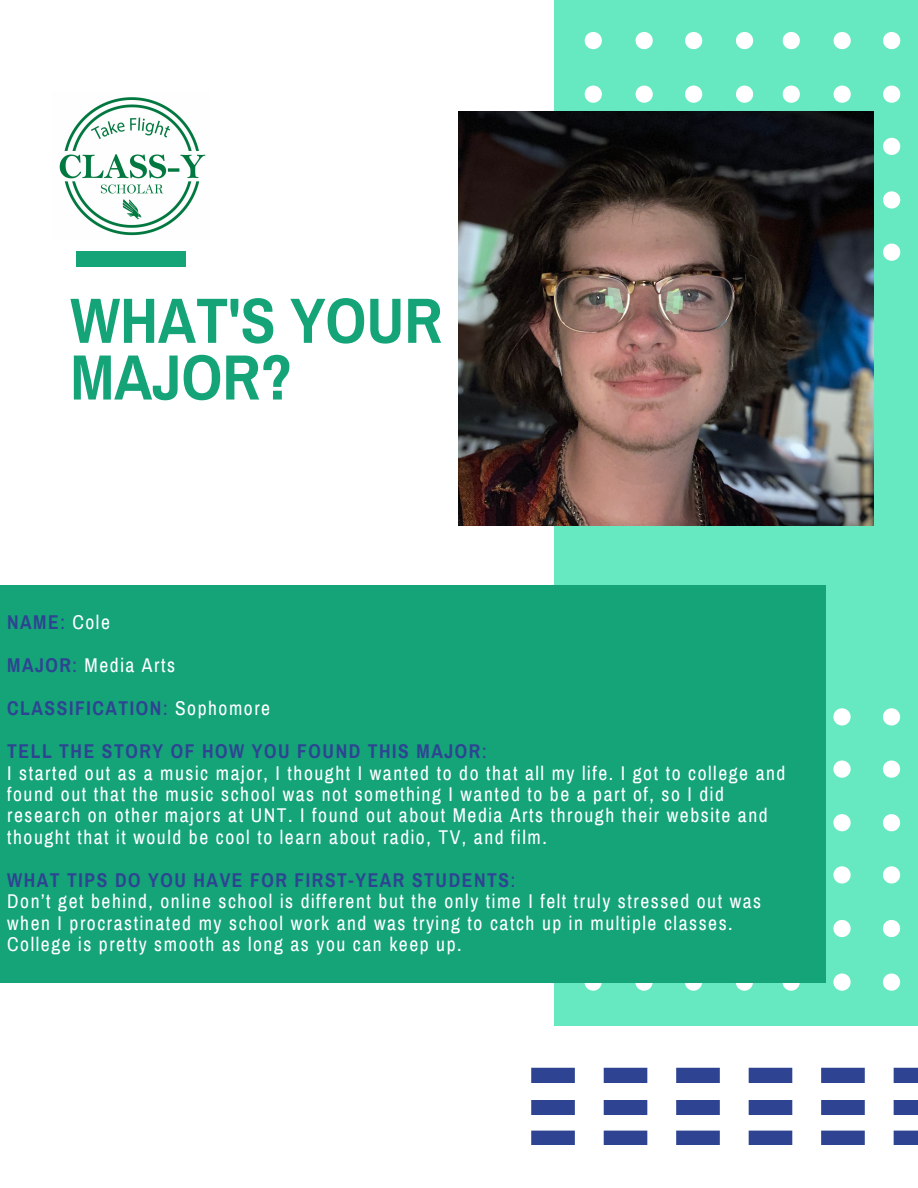
<style>
.page{position:relative;width:918px;height:1188px;background:#fff}
.page>*{position:absolute;margin:0;border:0;box-sizing:border-box;transform-origin:0 0}
.t1{font:700 64.2px/56.7px "Archivo Narrow";color:#14a478}
.t2{font:19.5px/21.5px "Archivo Narrow";letter-spacing:.08em;color:#fff}
.t3{font:700 19.5px "Archivo Narrow";letter-spacing:.08em;color:#2e4492}
.s1{font-weight:400}
.s2{font-weight:400;color:#fff}
.s3{font-weight:700;color:#2e4492}
.s4{color:#2e4492}
</style>
<div class="page">
<div style="left:554px;top:0;width:364px;height:1026px;background:#66e8c0"></div>
<svg style="left:783px;top:32px;width:17px;height:17px"></svg>
<svg style="left:783px;top:86px;width:17px;height:17px"></svg>
<svg style="left:834px;top:32px;width:17px;height:17px"></svg>
<svg style="left:834px;top:86px;width:17px;height:17px"></svg>
<svg style="left:883px;top:32px;width:17px;height:17px"></svg>
<svg style="left:883px;top:86px;width:17px;height:17px"></svg>
<svg style="left:883px;top:138px;width:17px;height:17px"></svg>
<svg style="left:883px;top:191px;width:17px;height:18px"></svg>
<svg style="left:883px;top:244px;width:17px;height:17px"></svg>
<svg style="left:585px;top:32px;width:17px;height:17px"></svg>
<svg style="left:585px;top:86px;width:17px;height:17px"></svg>
<svg style="left:636px;top:32px;width:17px;height:17px"></svg>
<svg style="left:636px;top:86px;width:17px;height:17px"></svg>
<svg style="left:685px;top:32px;width:17px;height:17px"></svg>
<svg style="left:685px;top:86px;width:17px;height:17px"></svg>
<svg style="left:736px;top:32px;width:17px;height:17px"></svg>
<svg style="left:736px;top:86px;width:17px;height:17px"></svg>
<svg style="left:736px;top:983px;width:17px;height:8px"></svg>
<svg style="left:685px;top:983px;width:17px;height:8px"></svg>
<svg style="left:635px;top:983px;width:18px;height:8px"></svg>
<svg style="left:585px;top:983px;width:17px;height:8px"></svg>
<svg style="left:883px;top:974px;width:17px;height:17px"></svg>
<svg style="left:883px;top:920px;width:17px;height:17px"></svg>
<svg style="left:883px;top:866px;width:17px;height:18px"></svg>
<svg style="left:883px;top:814px;width:17px;height:17px"></svg>
<svg style="left:883px;top:761px;width:17px;height:17px"></svg>
<svg style="left:883px;top:708px;width:17px;height:17px"></svg>
<svg style="left:833px;top:974px;width:18px;height:17px"></svg>
<svg style="left:833px;top:920px;width:18px;height:17px"></svg>
<svg style="left:833px;top:866px;width:18px;height:18px"></svg>
<svg style="left:833px;top:814px;width:18px;height:17px"></svg>
<svg style="left:833px;top:761px;width:18px;height:17px"></svg>
<svg style="left:833px;top:708px;width:18px;height:17px"></svg>
<svg style="left:783px;top:983px;width:17px;height:8px"></svg>
<div style="left:0;top:585px;width:826px;height:398px;background:#14a478"></div>
<div style="left:77px;top:251px;width:109px;height:16px;background:#14a478"></div>
<svg style="left:531px;top:1068px;width:387px;height:14px"></svg>
<svg style="left:531px;top:1100px;width:387px;height:14px"></svg>
<svg style="left:531px;top:1131px;width:387px;height:14px"></svg>
<img style="left:458px;top:112px;width:415px;height:414px">
<img style="left:59px;top:97px;width:147px;height:139px">
<p class="t1" style="left:70px;top:293px;width:373px">WHAT'S YOUR<br>MAJOR?</p>
<p class="t3" style="left:7px;top:612px;width:104px">NAME<span class="s1">:</span> <span class="s2">Cole</span></p>
<p class="t2" style="left:7px;top:655px;width:169px"><span class="s3">MAJOR</span><span class="s4">:</span> Media Arts</p>
<p class="t3" style="left:7px;top:698px;width:265px">CLASSIFICATION<span class="s1">:</span> <span class="s2">Sophomore</span></p>
<p class="t3" style="left:7px;top:741px;width:481px">TELL THE STORY OF HOW YOU FOUND THIS MAJOR<span class="s1">:</span></p>
<p class="t2" style="left:7px;top:762px;width:780px">I started out as a music major, I thought I wanted to do that all my life. I got to college and found out that the music school was not something I wanted to be a part of, so I did research on other majors at UNT. I found out about Media Arts through their website and thought that it would be cool to learn about radio, TV, and film.</p>
<p class="t3" style="left:7px;top:870px;width:510px">WHAT TIPS DO YOU HAVE FOR FIRST-YEAR STUDENTS<span class="s1">:</span></p>
<p class="t2" style="left:7px;top:891px;width:756px">Don’t get behind, online school is different but the only time I felt truly stressed out was when I procrastinated my school work and was trying to catch up in multiple classes.<br>College is pretty smooth as long as you can keep up.</p>
</div>
